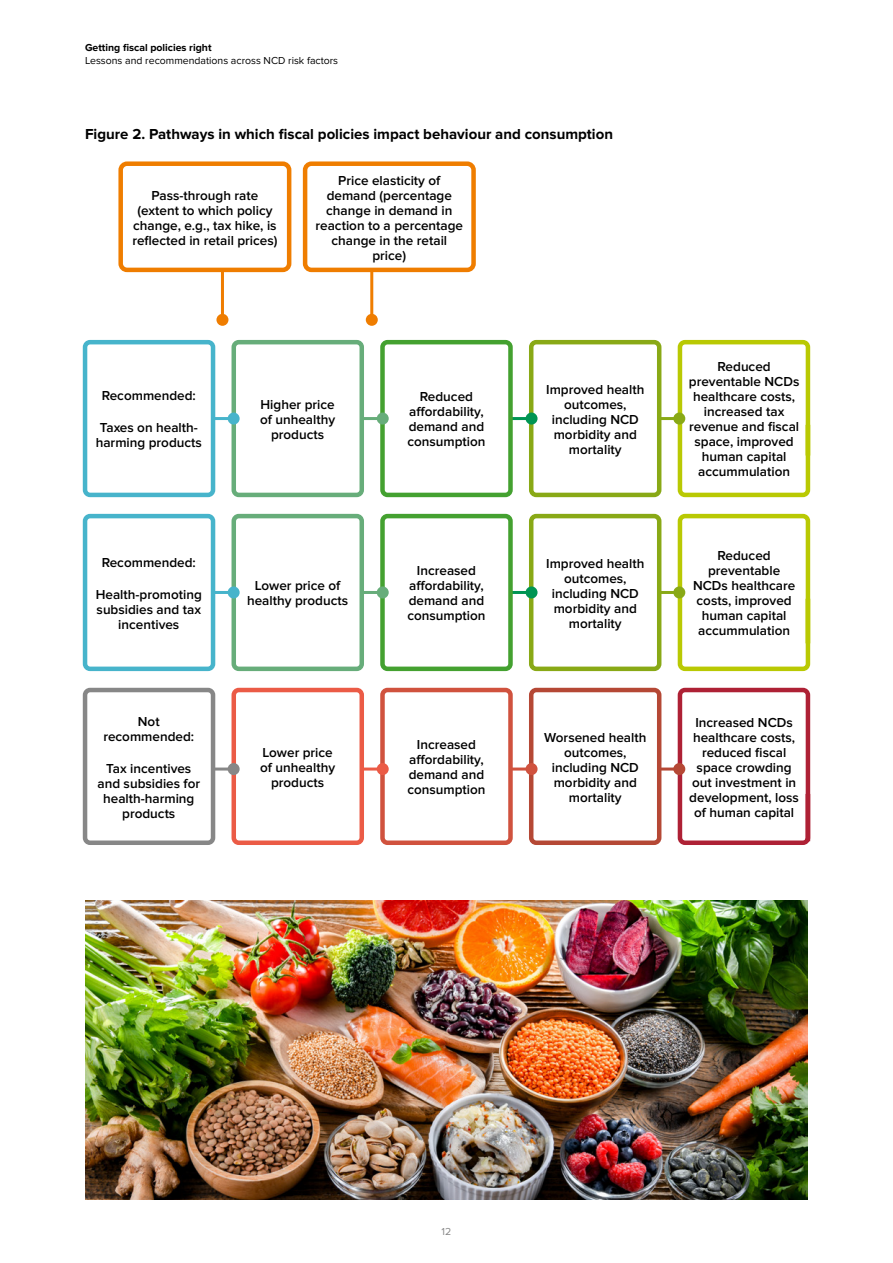
<style>
.page{position:relative;width:893px;height:1263px;background:#fff}
.page>*{position:absolute;margin:0;border:0;box-sizing:border-box;transform-origin:0 0}
.t1{font:700 15px "Proxima Nova";color:#000}
.t2{font:600 13.5px/15px "Proxima Nova";color:#000;text-align:center}
.t3{font:10.5px "Proxima Nova";color:#000}
.t4{font:700 10.5px "Proxima Nova";color:#000}
.t5{font:10.5px "Proxima Nova";color:#878787}
</style>
<div class="page">
<div style="left:678px;top:340px;width:132px;height:157px;background:#fff;border:4px solid #b9c903;border-radius:5px"></div>
<div style="left:678px;top:514px;width:132px;height:157px;background:#fff;border:4px solid #b9c903;border-radius:5px"></div>
<div style="left:678px;top:688px;width:132px;height:157px;background:#fff;border:4px solid #ae2135;border-radius:5px"></div>
<hr style="left:615px;top:417px;width:64px;height:3px;background:#89a916">
<div style="left:673px;top:412px;width:12px;height:12px;background:#89a916;border-radius:50%"></div>
<hr style="left:615px;top:591px;width:64px;height:3px;background:#89a916">
<div style="left:673px;top:586px;width:12px;height:12px;background:#89a916;border-radius:50%"></div>
<hr style="left:615px;top:767px;width:64px;height:3px;background:#b54835">
<div style="left:673px;top:763px;width:12px;height:12px;background:#b54835;border-radius:50%"></div>
<div style="left:531px;top:342px;width:128px;height:153px;background:#fff;border-radius:5px"></div>
<div style="left:529px;top:340px;width:132px;height:157px;border:4px solid #89a916;border-radius:5px"></div>
<div style="left:531px;top:516px;width:128px;height:153px;background:#fff;border-radius:5px"></div>
<div style="left:529px;top:514px;width:132px;height:157px;border:4px solid #89a916;border-radius:5px"></div>
<div style="left:531px;top:690px;width:128px;height:153px;background:#fff;border-radius:5px"></div>
<div style="left:529px;top:688px;width:132px;height:157px;border:4px solid #b54835;border-radius:5px"></div>
<hr style="left:468px;top:417px;width:63px;height:3px;background:#009553">
<div style="left:525px;top:412px;width:12px;height:12px;background:#009553;border-radius:50%"></div>
<hr style="left:468px;top:591px;width:63px;height:3px;background:#009553">
<div style="left:525px;top:586px;width:12px;height:12px;background:#009553;border-radius:50%"></div>
<hr style="left:468px;top:767px;width:63px;height:3px;background:#d0523e">
<div style="left:525px;top:763px;width:12px;height:12px;background:#d0523e;border-radius:50%"></div>
<div style="left:382px;top:342px;width:128px;height:153px;background:#fff;border-radius:5px"></div>
<div style="left:380px;top:340px;width:133px;height:157px;border:4px solid #44a130;border-radius:5px"></div>
<div style="left:382px;top:516px;width:128px;height:153px;background:#fff;border-radius:5px"></div>
<div style="left:380px;top:514px;width:133px;height:157px;border:4px solid #44a130;border-radius:5px"></div>
<div style="left:382px;top:690px;width:128px;height:153px;background:#fff;border-radius:5px"></div>
<div style="left:380px;top:688px;width:133px;height:157px;border:4px solid #d0523e;border-radius:5px"></div>
<hr style="left:319px;top:417px;width:64px;height:3px;background:#67ad7a">
<div style="left:377px;top:412px;width:12px;height:12px;background:#67ad7a;border-radius:50%"></div>
<hr style="left:370px;top:261px;width:3px;height:59px;background:#ef7d00">
<div style="left:366px;top:314px;width:12px;height:12px;background:#ef7d00;border-radius:50%"></div>
<hr style="left:221px;top:261px;width:3px;height:59px;background:#ef7d00">
<div style="left:216px;top:314px;width:12px;height:12px;background:#ef7d00;border-radius:50%"></div>
<hr style="left:319px;top:591px;width:64px;height:3px;background:#67ad7a">
<div style="left:377px;top:586px;width:12px;height:12px;background:#67ad7a;border-radius:50%"></div>
<hr style="left:319px;top:767px;width:64px;height:3px;background:#eb5b46">
<div style="left:377px;top:763px;width:12px;height:12px;background:#eb5b46;border-radius:50%"></div>
<div style="left:234px;top:342px;width:128px;height:153px;background:#fff;border-radius:5px"></div>
<div style="left:232px;top:340px;width:132px;height:157px;border:4px solid #67ad7a;border-radius:5px"></div>
<div style="left:234px;top:516px;width:128px;height:153px;background:#fff;border-radius:5px"></div>
<div style="left:232px;top:514px;width:132px;height:157px;border:4px solid #67ad7a;border-radius:5px"></div>
<div style="left:234px;top:690px;width:128px;height:153px;background:#fff;border-radius:5px"></div>
<div style="left:232px;top:688px;width:132px;height:157px;border:4px solid #eb5b46;border-radius:5px"></div>
<hr style="left:170px;top:417px;width:64px;height:3px;background:#47b4cb">
<div style="left:228px;top:412px;width:12px;height:12px;background:#47b4cb;border-radius:50%"></div>
<hr style="left:170px;top:591px;width:64px;height:3px;background:#47b4cb">
<div style="left:228px;top:586px;width:12px;height:12px;background:#47b4cb;border-radius:50%"></div>
<hr style="left:170px;top:767px;width:64px;height:3px;background:#878787">
<div style="left:228px;top:763px;width:12px;height:12px;background:#878787;border-radius:50%"></div>
<div style="left:85px;top:516px;width:128px;height:153px;background:#fff;border-radius:5px"></div>
<div style="left:83px;top:514px;width:132px;height:157px;border:4px solid #47b4cb;border-radius:5px"></div>
<div style="left:85px;top:690px;width:128px;height:153px;background:#fff;border-radius:5px"></div>
<div style="left:83px;top:688px;width:132px;height:157px;border:4px solid #878787;border-radius:5px"></div>
<div style="left:121px;top:164px;width:168px;height:106px;background:#fff;border-radius:6px"></div>
<div style="left:118px;top:161px;width:173px;height:111px;border:4px solid #ef7d00;border-radius:6px"></div>
<div style="left:305px;top:164px;width:169px;height:106px;background:#fff;border-radius:6px"></div>
<div style="left:303px;top:161px;width:173px;height:111px;border:4px solid #ef7d00;border-radius:6px"></div>
<div style="left:85px;top:342px;width:128px;height:153px;background:#fff;border-radius:5px"></div>
<div style="left:83px;top:340px;width:132px;height:157px;border:4px solid #47b4cb;border-radius:5px"></div>
<img style="left:85px;top:900px;width:723px;height:299px">
<p class="t4" style="left:85px;top:41px;width:128px">Getting fiscal policies right</p>
<p class="t3" style="left:85px;top:54px;width:255px">Lessons and recommendations across NCD risk factors</p>
<p class="t1" style="left:85px;top:126px;width:529px">Figure 2. Pathways in which fiscal policies impact behaviour and consumption</p>
<p class="t2" style="left:132px;top:189px;width:147px">Pass-through rate (extent to which policy change, e.g., tax hike, is reflected in retail prices)</p>
<p class="t2" style="left:316px;top:174px;width:149px">Price elasticity of demand (percentage change in demand in reaction to a percentage change in the retail price)</p>
<p class="t2" style="left:102px;top:389px;width:96px">Recommended:</p>
<p class="t2" style="left:96px;top:421px;width:108px">Taxes on health&shy;harming products</p>
<p class="t2" style="left:102px;top:555px;width:96px">Recommended:</p>
<p class="t2" style="left:96px;top:587px;width:108px">Health-promoting subsidies and tax incentives</p>
<p class="t2" style="left:103px;top:714px;width:92px">Not recommended:</p>
<p class="t2" style="left:97px;top:761px;width:104px">Tax incentives and subsidies for health-harming products</p>
<p class="t2" style="left:260px;top:397px;width:77px">Higher price of unhealthy products</p>
<p class="t2" style="left:247px;top:578px;width:103px">Lower price of healthy products</p>
<p class="t2" style="left:260px;top:745px;width:77px">Lower price of unhealthy products</p>
<p class="t2" style="left:407px;top:390px;width:80px">Reduced affordability, demand and consumption</p>
<p class="t2" style="left:407px;top:563px;width:80px">Increased affordability, demand and consumption</p>
<p class="t2" style="left:407px;top:737px;width:80px">Increased affordability, demand and consumption</p>
<p class="t2" style="left:546px;top:382px;width:100px">Improved health outcomes, including NCD morbidity and mortality</p>
<p class="t2" style="left:546px;top:556px;width:100px">Improved health outcomes, including NCD morbidity and mortality</p>
<p class="t2" style="left:544px;top:730px;width:104px">Worsened health outcomes, including NCD morbidity and mortality</p>
<p class="t2" style="left:689px;top:360px;width:112px">Reduced preventable NCDs healthcare costs, increased tax revenue and fiscal space, improved human capital accummulation</p>
<p class="t2" style="left:693px;top:548px;width:104px">Reduced preventable<br>NCDs healthcare costs, improved human capital accummulation</p>
<p class="t2" style="left:689px;top:715px;width:111px">Increased NCDs healthcare costs, reduced fiscal space crowding out investment in development, loss of human capital</p>
<p class="t5" style="left:442px;top:1226px;width:11px">12</p>
</div>
